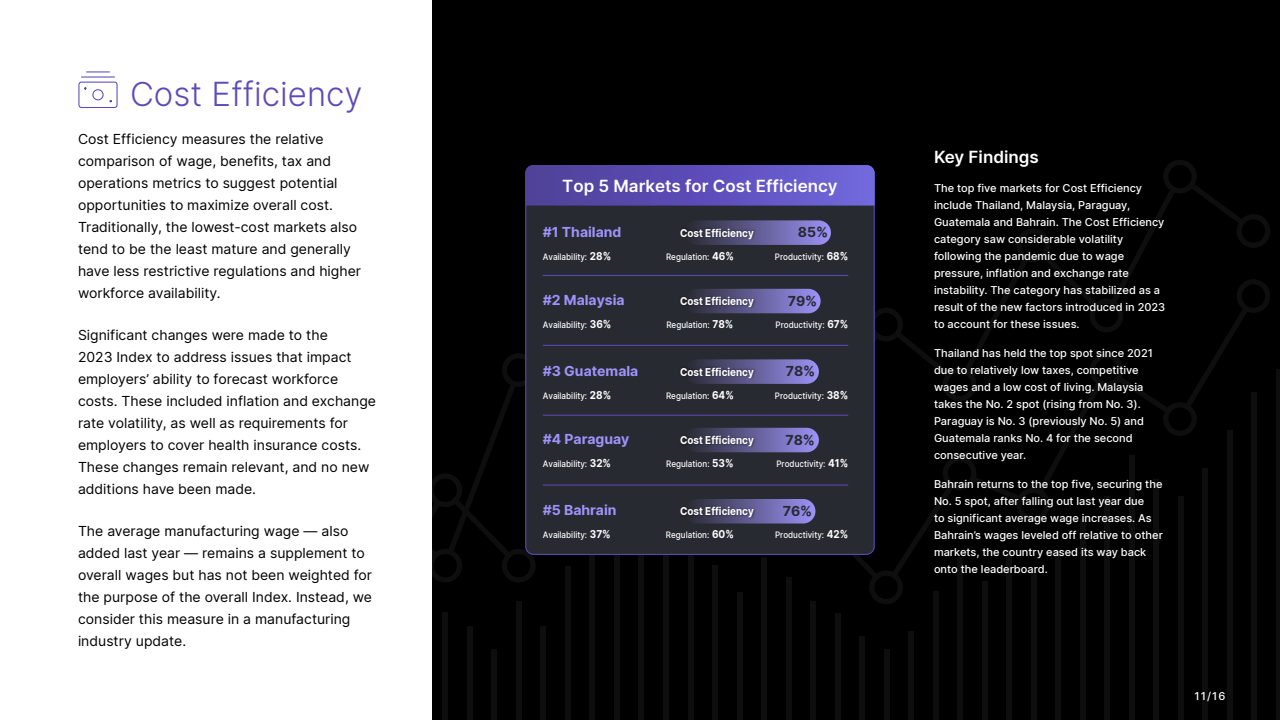
<style>
.page{position:relative;width:1280px;height:720px;background:#fff}
.page>*{position:absolute;margin:0;border:0;box-sizing:border-box;transform-origin:0 0}
.t1{font:300 33px "Inter";color:#5c4bb9}
.t2{font:600 17px "Inter";color:#fff}
.t3{font:14px/22px "Inter";color:#000}
.t4{font:700 14px "Inter";color:#9e94fa}
.t5{font:700 14px "Inter";color:#282a32}
.t6{font:500 11px/17px "Inter";color:#fff}
.t7{font:700 11px "Inter";color:#fff;scale:.9 1}
.t8{font:500 9px "Inter";color:#fff;scale:.9 1}
.s1{font-weight:700;font-size:11px}
</style>
<div class="page">
<div style="left:432px;top:0;width:848px;height:720px;background:#000"></div>
<svg style="left:432px;top:257px;width:838px;height:463px"></svg>
<div style="left:443px;top:612px;width:5px;height:108px;background:#0e0e0e"></div>
<div style="left:467px;top:627px;width:5px;height:93px;background:#0e0e0e"></div>
<div style="left:492px;top:650px;width:5px;height:70px;background:#0e0e0e"></div>
<div style="left:516px;top:602px;width:6px;height:118px;background:#0e0e0e"></div>
<div style="left:541px;top:626px;width:5px;height:94px;background:#0e0e0e"></div>
<div style="left:565px;top:566px;width:6px;height:154px;background:#0e0e0e"></div>
<div style="left:590px;top:521px;width:5px;height:199px;background:#0e0e0e"></div>
<div style="left:614px;top:534px;width:6px;height:186px;background:#0e0e0e"></div>
<div style="left:639px;top:490px;width:5px;height:230px;background:#0e0e0e"></div>
<div style="left:663px;top:516px;width:6px;height:204px;background:#0e0e0e"></div>
<div style="left:688px;top:540px;width:5px;height:180px;background:#0e0e0e"></div>
<div style="left:712px;top:566px;width:6px;height:154px;background:#0e0e0e"></div>
<div style="left:737px;top:593px;width:5px;height:127px;background:#0e0e0e"></div>
<div style="left:761px;top:558px;width:6px;height:162px;background:#0e0e0e"></div>
<div style="left:786px;top:577px;width:5px;height:143px;background:#0e0e0e"></div>
<div style="left:810px;top:602px;width:6px;height:118px;background:#0e0e0e"></div>
<div style="left:835px;top:613px;width:5px;height:107px;background:#0e0e0e"></div>
<div style="left:860px;top:637px;width:5px;height:83px;background:#0e0e0e"></div>
<div style="left:884px;top:650px;width:5px;height:70px;background:#0e0e0e"></div>
<div style="left:909px;top:632px;width:5px;height:88px;background:#0e0e0e"></div>
<div style="left:933px;top:592px;width:5px;height:128px;background:#0e0e0e"></div>
<div style="left:958px;top:557px;width:5px;height:163px;background:#0e0e0e"></div>
<div style="left:982px;top:581px;width:5px;height:139px;background:#0e0e0e"></div>
<div style="left:1007px;top:551px;width:5px;height:169px;background:#0e0e0e"></div>
<div style="left:1031px;top:573px;width:5px;height:147px;background:#0e0e0e"></div>
<div style="left:1056px;top:551px;width:5px;height:169px;background:#0e0e0e"></div>
<div style="left:1080px;top:519px;width:5px;height:201px;background:#0e0e0e"></div>
<div style="left:1105px;top:497px;width:5px;height:223px;background:#0e0e0e"></div>
<div style="left:1129px;top:456px;width:5px;height:264px;background:#0e0e0e"></div>
<div style="left:1154px;top:480px;width:5px;height:240px;background:#0e0e0e"></div>
<div style="left:1178px;top:497px;width:5px;height:223px;background:#0e0e0e"></div>
<div style="left:1203px;top:468px;width:5px;height:252px;background:#0e0e0e"></div>
<div style="left:1227px;top:431px;width:5px;height:289px;background:#0e0e0e"></div>
<div style="left:1252px;top:392px;width:5px;height:328px;background:#0e0e0e"></div>
<hr style="left:1276px;top:370px;width:4px;height:350px;background:#0e0e0e">
<svg style="left:78px;top:71px;width:40px;height:37px"></svg>
<div style="left:525px;top:206px;width:350px;height:349px;background:#282a32"></div>
<svg style="left:525px;top:165px;width:350px;height:41px;background:#5d4fb7"></svg>
<hr style="left:543px;top:275px;width:305px;height:1px;background:#5c4bb9">
<hr style="left:543px;top:345px;width:305px;height:1px;background:#5c4bb9">
<hr style="left:543px;top:415px;width:305px;height:1px;background:#5c4bb9">
<hr style="left:543px;top:485px;width:305px;height:1px;background:#5c4bb9">
<div style="left:685px;top:220px;width:146px;height:25px;background:linear-gradient(to right,#292b33,#9990f3);border-radius:12px"></div>
<img style="left:677px;top:224px;width:80px;height:20px">
<div style="left:685px;top:289px;width:136px;height:24px;background:linear-gradient(to right,#282a33,#9a90f3);border-radius:12px"></div>
<img style="left:677px;top:293px;width:80px;height:20px">
<div style="left:685px;top:359px;width:134px;height:25px;background:linear-gradient(to right,#292b34,#998ff2);border-radius:12px"></div>
<img style="left:677px;top:363px;width:80px;height:20px">
<div style="left:685px;top:428px;width:134px;height:24px;background:linear-gradient(to right,#282a32,#9a91f4);border-radius:12px"></div>
<img style="left:677px;top:432px;width:80px;height:19px">
<div style="left:685px;top:499px;width:130px;height:25px;background:linear-gradient(to right,#282a32,#9a90f3);border-radius:12px"></div>
<img style="left:677px;top:502px;width:80px;height:20px">
<h1 class="t1" style="left:130px;top:70px;width:234px">Cost Efficiency</h1>
<p class="t3" style="left:78px;top:128px;width:285px">Cost Efficiency measures the relative comparison of wage, benefits, tax and operations metrics to suggest potential opportunities to maximize overall cost.<br>Traditionally, the lowest-cost markets also tend to be the least mature and generally have less restrictive regulations and higher workforce availability.</p>
<p class="t3" style="left:78px;top:324px;width:300px">Significant changes were made to the<br>2023 Index to address issues that impact employers’ ability to forecast workforce costs. These included inflation and exchange rate volatility, as well as requirements for employers to cover health insurance costs.<br>These changes remain relevant, and no new additions have been made.</p>
<p class="t3" style="left:78px;top:520px;width:296px">The average manufacturing wage — also added last year — remains a supplement to overall wages but has not been weighted for the purpose of the overall Index. Instead, we consider this measure in a manufacturing industry update.</p>
<p class="t2" style="left:562px;top:173px;width:277px">Top 5 Markets for Cost Efficiency</p>
<p class="t4" style="left:543px;top:221px;width:80px">#1 Thailand</p>
<p class="t7" style="left:680px;top:224px;width:83px">Cost Efficiency</p>
<p class="t5" style="left:798px;top:222px;width:32px">85%</p>
<p class="t8" style="left:543px;top:250px;width:78px">Availability: <span class="s1">28%</span></p>
<p class="t8" style="left:666px;top:250px;width:77px">Regulation: <span class="s1">46%</span></p>
<p class="t8" style="left:775px;top:250px;width:83px">Productivity: <span class="s1">68%</span></p>
<p class="t4" style="left:543px;top:289px;width:83px">#2 Malaysia</p>
<p class="t7" style="left:680px;top:293px;width:83px">Cost Efficiency</p>
<p class="t5" style="left:788px;top:290px;width:31px">79%</p>
<p class="t8" style="left:543px;top:318px;width:78px">Availability: <span class="s1">36%</span></p>
<p class="t8" style="left:666px;top:318px;width:76px">Regulation: <span class="s1">78%</span></p>
<p class="t8" style="left:776px;top:318px;width:82px">Productivity: <span class="s1">67%</span></p>
<p class="t4" style="left:543px;top:360px;width:97px">#3 Guatemala</p>
<p class="t7" style="left:680px;top:363px;width:83px">Cost Efficiency</p>
<p class="t5" style="left:786px;top:361px;width:31px">78%</p>
<p class="t8" style="left:543px;top:389px;width:78px">Availability: <span class="s1">28%</span></p>
<p class="t8" style="left:666px;top:389px;width:77px">Regulation: <span class="s1">64%</span></p>
<p class="t8" style="left:775px;top:389px;width:83px">Productivity: <span class="s1">38%</span></p>
<p class="t4" style="left:543px;top:428px;width:88px">#4 Paraguay</p>
<p class="t7" style="left:680px;top:432px;width:83px">Cost Efficiency</p>
<p class="t5" style="left:785px;top:429px;width:31px">78%</p>
<p class="t8" style="left:543px;top:457px;width:77px">Availability: <span class="s1">32%</span></p>
<p class="t8" style="left:666px;top:457px;width:76px">Regulation: <span class="s1">53%</span></p>
<p class="t8" style="left:776px;top:457px;width:81px">Productivity: <span class="s1">41%</span></p>
<p class="t4" style="left:543px;top:500px;width:75px">#5 Bahrain</p>
<p class="t7" style="left:680px;top:503px;width:83px">Cost Efficiency</p>
<p class="t5" style="left:783px;top:501px;width:31px">76%</p>
<p class="t8" style="left:543px;top:528px;width:77px">Availability: <span class="s1">37%</span></p>
<p class="t8" style="left:666px;top:528px;width:77px">Regulation: <span class="s1">60%</span></p>
<p class="t8" style="left:775px;top:528px;width:83px">Productivity: <span class="s1">42%</span></p>
<p class="t2" style="left:934px;top:144px;width:106px">Key Findings</p>
<p class="t6" style="left:934px;top:179px;width:233px">The top five markets for Cost Efficiency include Thailand, Malaysia, Paraguay, Guatemala and Bahrain. The Cost Efficiency category saw considerable volatility following the pandemic due to wage pressure, inflation and exchange rate instability. The category has stabilized as a result of the new factors introduced in 2023 to account for these issues.</p>
<p class="t6" style="left:934px;top:344px;width:220px">Thailand has held the top spot since 2021 due to relatively low taxes, competitive wages and a low cost of living. Malaysia takes the No. 2 spot (rising from No. 3).<br>Paraguay is No. 3 (previously No. 5) and Guatemala ranks No. 4 for the second consecutive year.</p>
<p class="t6" style="left:934px;top:475px;width:230px">Bahrain returns to the top five, securing the No. 5 spot, after falling out last year due<br>to significant average wage increases. As Bahrain’s wages leveled off relative to other markets, the country eased its way back onto the leaderboard.</p>
<p class="t6" style="left:1194px;top:687px;width:33px">11/16</p>
</div>
